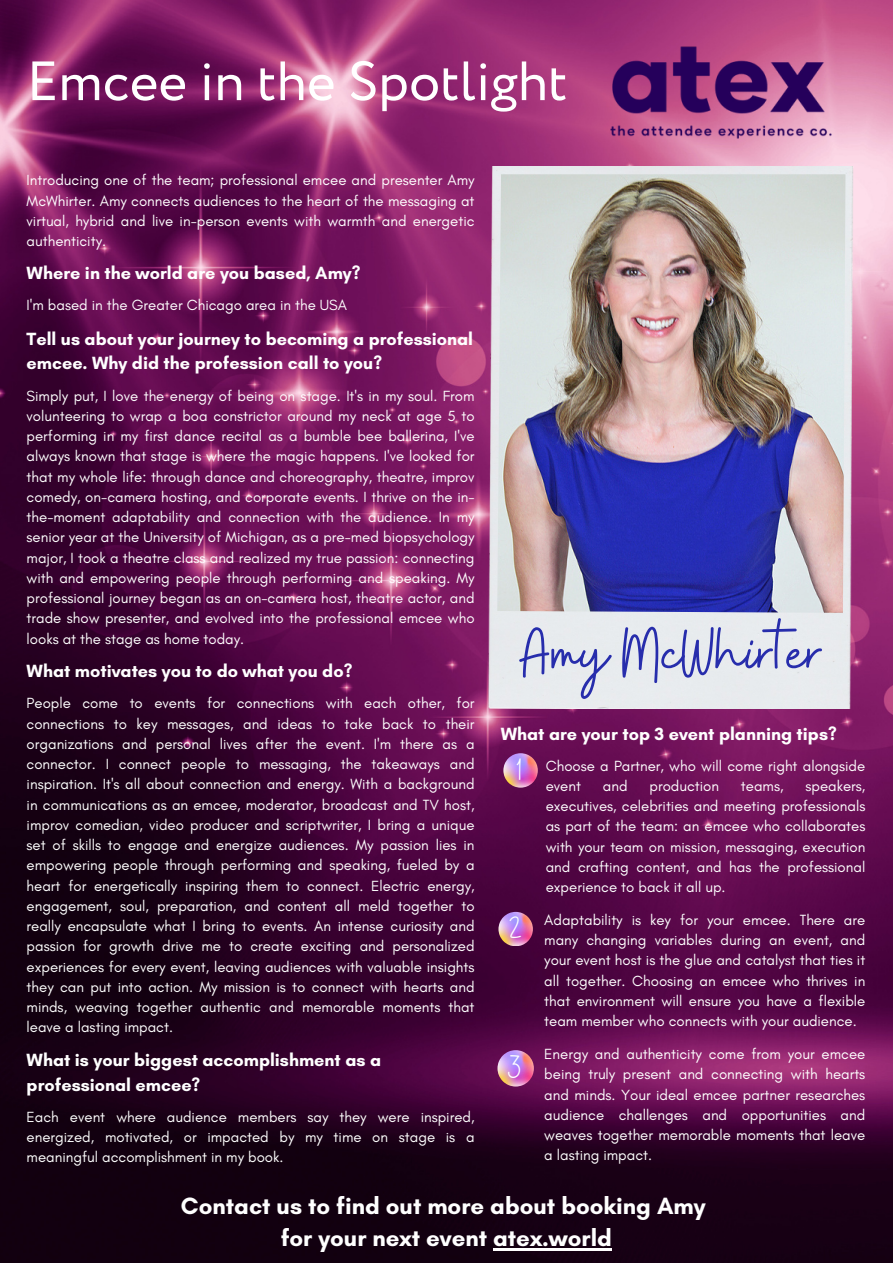
<style>
.page{position:relative;width:893px;height:1264px;background:#fff}
.page>*{position:absolute;margin:0;border:0;box-sizing:border-box;transform-origin:0 0}
.t1{font:70.2px "Buffalo";color:#272dac}
.t2{font:55.2px "Circe";color:#fff}
.t3{font:31.95px "Buffalo";color:#fff}
.t4{font:30.15px "Buffalo";color:#fff}
.t5{font:700 24px "Glacial Indifference";color:#fff}
.t6{font:700 18px/24.8px "Glacial Indifference";color:#fff}
.t7{font:15px/20.2px "Glacial Indifference";color:#fff;text-align:justify}
</style>
<div class="page">
<img style="left:0;top:0;width:892px;height:1262px">
<div style="left:488px;top:417px;width:365px;height:291px;background:#e7ebee"></div>
<img style="left:497px;top:417px;width:348px;height:195px">
<img style="left:503px;top:753px;width:34px;height:34px">
<img style="left:498px;top:911px;width:34px;height:34px">
<img style="left:497px;top:1050px;width:36px;height:36px">
<img style="left:399px;top:0;width:493px;height:417px">
<hr style="left:493px;top:1248px;width:119px;height:2px;background:#fff">
<p class="t2" style="left:27px;top:44px;width:542px">Emcee in the Spotlight</p>
<p class="t7" style="left:27px;top:170px;width:449px">Introducing one of the team; professional emcee and presenter Amy McWhirter. Amy connects audiences to the heart of the messaging at virtual, hybrid and live in-person events with warmth and energetic authenticity.</p>
<p class="t6" style="left:27px;top:261px;width:335px">Where in the world are you based, Amy?</p>
<p class="t7" style="left:27px;top:294px;width:322px">I'm based in the Greater Chicago area in the USA</p>
<p class="t6" style="left:27px;top:326px;width:448px">Tell us about your journey to becoming a professional emcee. Why did the profession call to you?</p>
<p class="t7" style="left:27px;top:385px;width:449px">Simply put, I love the energy of being on stage. It's in my soul. From volunteering to wrap a boa constrictor around my neck at age 5 to performing in my first dance recital as a bumble bee ballerina, I've always known that stage is where the magic happens. I've looked for that my whole life: through dance and choreography, theatre, improv comedy, on-camera hosting, and corporate events. I thrive on the in&shy;the-moment adaptability and connection with the audience. In my senior year at the University of Michigan, as a pre-med biopsychology major, I took a theatre class and realized my true passion: connecting with and empowering people through performing and speaking. My professional journey began as an on-camera host, theatre actor, and trade show presenter, and evolved into the professional emcee who looks at the stage as home today.</p>
<p class="t1" style="left:520px;top:607px;width:303px">Amy McWhirter</p>
<p class="t6" style="left:27px;top:658px;width:327px">What motivates you to do what you do?</p>
<p class="t7" style="left:27px;top:693px;width:449px">People come to events for connections with each other, for connections to key messages, and ideas to take back to their organizations and personal lives after the event. I'm there as a connector. I connect people to messaging, the takeaways and inspiration. It's all about connection and energy. With a background in communications as an emcee, moderator, broadcast and TV host, improv comedian, video producer and scriptwriter, I bring a unique set of skills to engage and energize audiences. My passion lies in empowering people through performing and speaking, fueled by a heart for energetically inspiring them to connect. Electric energy, engagement, soul, preparation, and content all meld together to really encapsulate what I bring to events. An intense curiosity and passion for growth drive me to create exciting and personalized experiences for every event, leaving audiences with valuable insights they can put into action. My mission is to connect with hearts and minds, weaving together authentic and memorable moments that leave a lasting impact.</p>
<p class="t6" style="left:27px;top:1047px;width:356px">What is your biggest accomplishment as a professional emcee?</p>
<p class="t7" style="left:27px;top:1106px;width:449px">Each event where audience members say they were inspired, energized, motivated, or impacted by my time on stage is a meaningful accomplishment in my book.</p>
<p class="t6" style="left:500px;top:721px;width:337px">What are your top 3 event planning tips?</p>
<p class="t7" style="left:545px;top:755px;width:321px">Choose a Partner, who will come right alongside event</p>
<p class="t4" style="left:516px;top:749px;width:7px">1</p>
<p class="t7" style="left:545px;top:775px;width:321px;text-indent:259px">speakers, executives, celebrities and meeting professionals as part of the team: an emcee who collaborates with your team on mission, messaging, execution and crafting content, and has the professional experience to back it all up.</p>
<p class="t7" style="left:544px;top:909px;width:322px">Adaptability is key for your emcee. There are many changing variables during an event, and your event host is the glue and catalyst that ties it all together. Choosing an emcee who thrives in that environment will ensure you have a flexible team member who connects with your audience.</p>
<p class="t7" style="left:544px;top:1043px;width:322px">Energy and authenticity come from your emcee being truly present and connecting with hearts and minds. Your ideal emcee partner researches audience challenges and opportunities and weaves together memorable moments that leave a lasting impact.</p>
<p class="t5" style="left:181px;top:1190px;width:526px">Contact us to find out more about booking Amy</p>
<p class="t5" style="left:281px;top:1223px;width:332px">for your next event atex.world</p>
<p class="t7" style="left:603px;top:775px;width:26px">and</p>
<p class="t7" style="left:649px;top:775px;width:71px">production</p>
<p class="t7" style="left:741px;top:775px;width:44px">teams,</p>
<p class="t4" style="left:509px;top:908px;width:13px">2</p>
<p class="t3" style="left:508px;top:1046px;width:14px">3</p>
</div>
